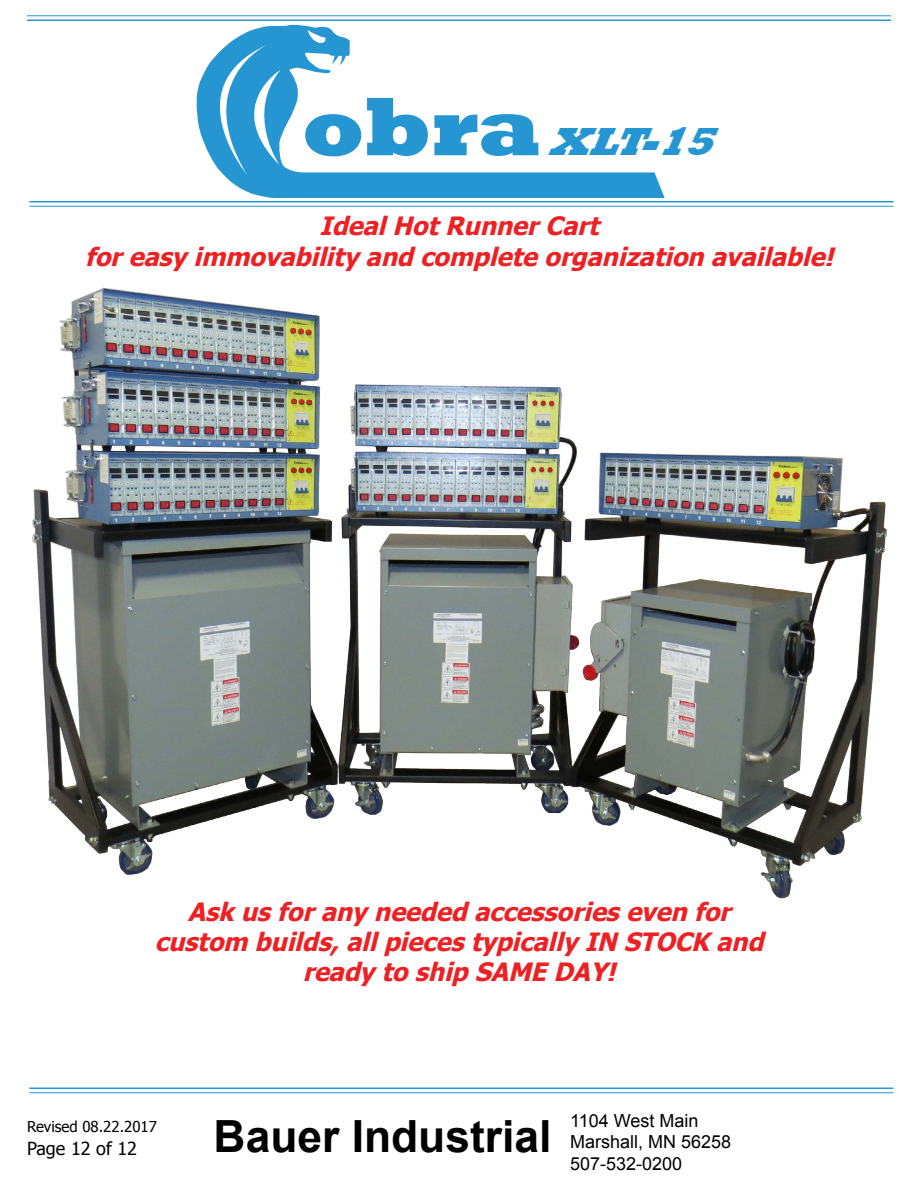
<style>
.page{position:relative;width:918px;height:1188px;background:#fff}
.page>*{position:absolute;margin:0;border:0;box-sizing:border-box;transform-origin:0 0}
.t1{font:700 44.4px "Arial";color:#000}
.t2{font:italic 800 40.2px "Rockwell";color:#2696d3}
.t3{font:italic 700 25.2px/30.3px "Tahoma";color:#ed2124;text-align:center}
.t4{font:18px/21.6px "Arial";color:#000}
.t5{font:18px "Tahoma";color:#000}
.t6{font:15px "Tahoma";color:#000}
.s1{font-style:normal;font-size:84.45px}
</style>
<div class="page">
<img style="left:32px;top:287px;width:856px;height:612px">
<svg style="left:224px;top:25px;width:441px;height:173px"></svg>
<svg style="left:307px;top:30px;width:18px;height:13px"></svg>
<svg style="left:196px;top:45px;width:84px;height:130px"></svg>
<hr style="left:29px;top:1092px;width:864px;height:1px;background:#2696d3">
<hr style="left:29px;top:1088px;width:864px;height:1px;background:#2696d3">
<hr style="left:29px;top:206px;width:864px;height:1px;background:#2696d3">
<hr style="left:29px;top:201px;width:864px;height:1px;background:#2696d3">
<hr style="left:27px;top:15px;width:864px;height:1px;background:#2696d3">
<hr style="left:27px;top:20px;width:864px;height:1px;background:#2696d3">
<h2 class="t2" style="left:302px;top:119px;width:431px"><span class="s1">ob ra</span> XLT-15</h2>
<p class="t3" style="left:85px;top:209px;width:758px">IdealHotRunnerCart<br>foreasy immovability and complete organization available!</p>
<p class="t3" style="left:155px;top:895px;width:618px">Ask usforany needed accessorieseven for custom builds, allpiecestypically IN STOCK and ready to ship SAME DAY!</p>
<p class="t6" style="left:27px;top:1116px;width:132px">Revised 08.22.2017</p>
<p class="t5" style="left:27px;top:1136px;width:112px">Page 12 of 12</p>
<h1 class="t1" style="left:214px;top:1107px;width:339px">Bauer Industrial</h1>
<p class="t4" style="left:570px;top:1110px;width:163px">1104 West Main<br>Marshall, MN 56258<br>507-532-0200</p>
</div>
